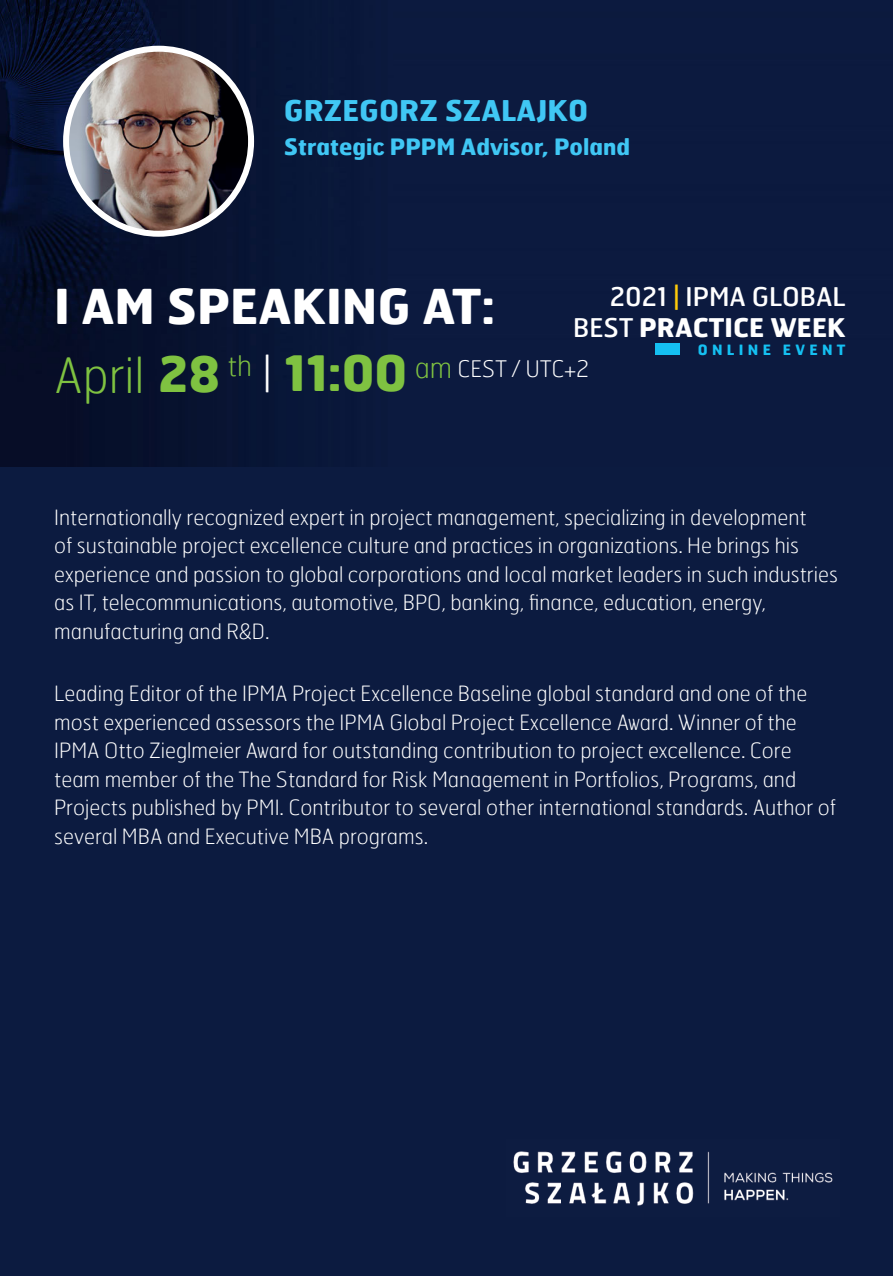
<style>
.page{position:relative;width:893px;height:1276px;background:#fff}
.page>*{position:absolute;margin:0;border:0;box-sizing:border-box;transform-origin:0 0}
.t1{font:100 48.6px "Hermes FB";color:#7fc241}
.t2{font:700 48.6px "Hermes FB";color:#7fc241}
.t3{font:700 48px "Hermes FB";color:#fff}
.t4{font:700 28.5px "Hermes FB";color:#40c7f4}
.t5{font:100 28.35px "Hermes FB";color:#7fc241}
.t6{font:25.65px/30.8px "Hermes FB";color:#fff;text-align:right}
.t7{font:100 22.8px "Hermes FB";color:#fff}
.t8{font:700 22.5px "Hermes FB";color:#40c7f4}
.t9{font:100 21px/28.5px "Hermes FB";color:#fff}
.t10{font:700 14.1px "Hermes FB";letter-spacing:.3em;color:#15c0f2}
.s1{color:#feca0a}
.s2{font-weight:700}
.s3{font-size:38.25px;color:#fff}
</style>
<div class="page">
<div style="left:0;top:295px;width:893px;height:981px;background:#0c1b40"></div>
<img style="left:0;top:0;width:893px;height:467px">
<div style="left:655px;top:343px;width:25px;height:12px;background:#15c0f2"></div>
<img style="left:63px;top:46px;width:191px;height:191px">
<img style="left:513px;top:1151px;width:320px;height:55px">
<h3 class="t4" style="left:284px;top:86px;width:306px">GRZEGORZ SZALAJKO</h3>
<p class="t8" style="left:284px;top:127px;width:348px">Strategic PPPM Advisor, Poland</p>
<h2 class="t3" style="left:54px;top:266px;width:443px">I AM SPEAKING AT:</h2>
<p class="t6" style="left:573px;top:278px;width:274px">2021 <span class="s1">|</span> IPMA GLOBAL<br>BEST <span class="s2">PRACTICE WEEK</span></p>
<p class="t10" style="left:698px;top:337px;width:149px">ONLINE EVENT</p>
<h1 class="t1" style="left:54px;top:335px;width:168px">April <span class="s2">28</span></h1>
<h3 class="t5" style="left:227px;top:342px;width:46px">th <span class="s3">|</span></h3>
<p class="t7" style="left:458px;top:350px;width:133px">CEST / UTC+2</p>
<h1 class="t2" style="left:284px;top:332px;width:169px">11:00 <sup>am</sup></h1>
<p class="t9" style="left:54px;top:500px;width:785px">Internationally recognized expert in project management, specializing in development<br>of sustainable project excellence culture and practices in organizations. He brings his experience and passion to global corporations and local market leaders in such industries as IT, telecommunications, automotive, BPO, banking, finance, education, energy, manufacturing and R&amp;D.</p>
<p class="t9" style="left:54px;top:676px;width:783px">Leading Editor of the IPMA Project Excellence Baseline global standard and one of the most experienced assessors the IPMA Global Project Excellence Award. Winner of the IPMA Otto Zieglmeier Award for outstanding contribution to project excellence. Core team member of the The Standard for Risk Management in Portfolios, Programs, and Projects published by PMI. Contributor to several other international standards. Author of several MBA and Executive MBA programs.</p>
</div>
